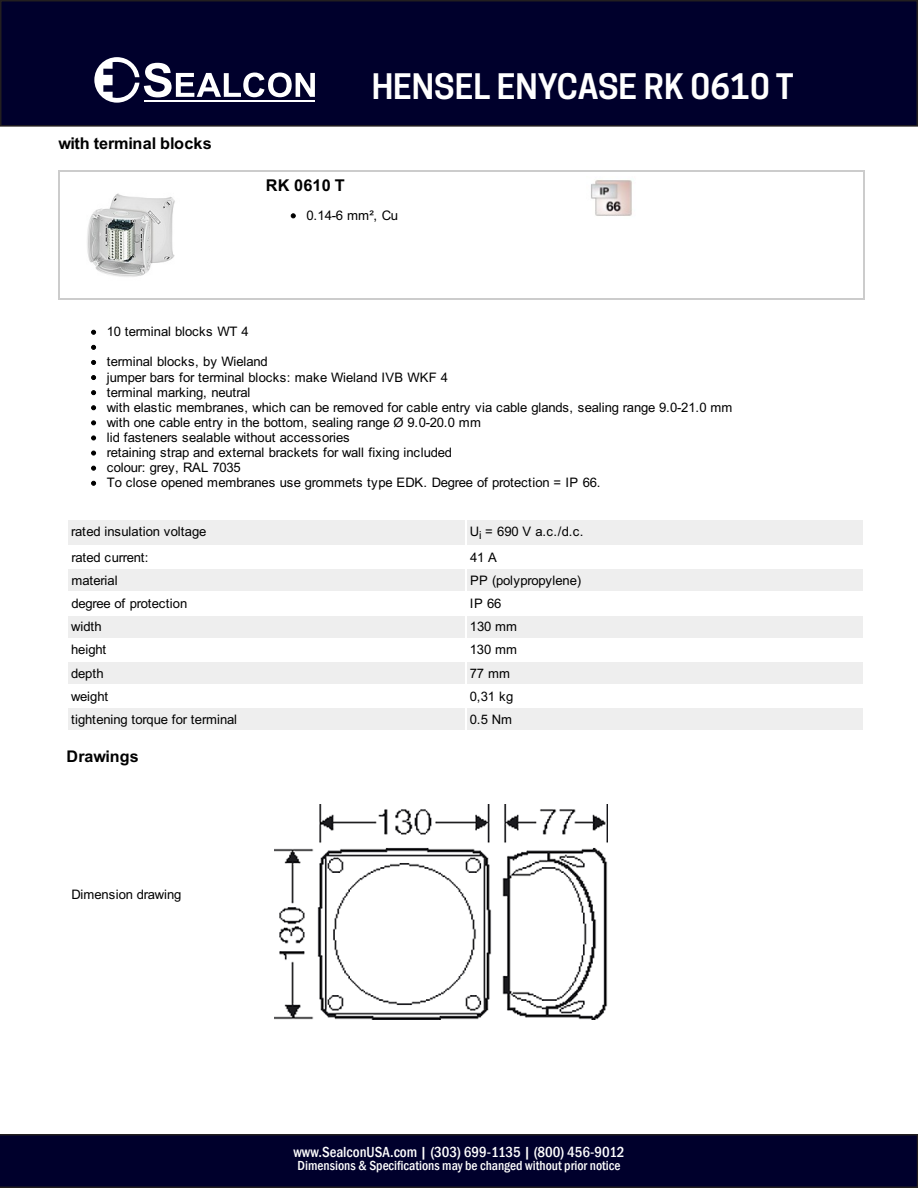
<style>
.page{position:relative;width:918px;height:1188px;background:#fff}
.page>*{position:absolute;margin:0;border:0;box-sizing:border-box;transform-origin:0 0}
.t1{font:italic 600 33px "Cooper Hewitt";color:#fff}
.t2{font:700 16.2px "Arial";letter-spacing:-.015em;color:#000}
.t3{font:700 16.2px "Arial";letter-spacing:.005em;color:#000}
.t4{font:700 16.05px "Arial";letter-spacing:.005em;color:#000}
.t5{font:500 condensed 15px "Franklin Gothic";color:#fff}
.t6{font:500 condensed 13.5px "Franklin Gothic";color:#fff}
.t7{font:13.2px "Arial";letter-spacing:-.005em;color:#000}
.t8{font:13.05px/15.1px "Arial";letter-spacing:-.02em;color:#000}
.s1{color:#00002c}
</style>
<div class="page">
<div style="left:68px;top:521px;width:397px;height:24px;background:#eee"></div>
<div style="left:467px;top:521px;width:396px;height:24px;background:#eee"></div>
<div style="left:68px;top:570px;width:397px;height:21px;background:#eee"></div>
<div style="left:467px;top:570px;width:396px;height:21px;background:#eee"></div>
<div style="left:68px;top:616px;width:397px;height:21px;background:#eee"></div>
<div style="left:467px;top:616px;width:396px;height:21px;background:#eee"></div>
<div style="left:68px;top:662px;width:397px;height:22px;background:#eee"></div>
<div style="left:467px;top:662px;width:396px;height:22px;background:#eee"></div>
<div style="left:68px;top:709px;width:397px;height:21px;background:#eee"></div>
<div style="left:467px;top:709px;width:396px;height:21px;background:#eee"></div>
<svg style="left:91px;top:330px;width:5px;height:5px"></svg>
<svg style="left:91px;top:345px;width:5px;height:5px"></svg>
<svg style="left:91px;top:360px;width:5px;height:5px"></svg>
<svg style="left:91px;top:375px;width:5px;height:5px"></svg>
<svg style="left:91px;top:390px;width:5px;height:5px"></svg>
<svg style="left:91px;top:405px;width:5px;height:5px"></svg>
<svg style="left:91px;top:420px;width:5px;height:5px"></svg>
<svg style="left:91px;top:435px;width:5px;height:5px"></svg>
<svg style="left:91px;top:451px;width:5px;height:5px"></svg>
<svg style="left:91px;top:466px;width:5px;height:5px"></svg>
<svg style="left:91px;top:481px;width:5px;height:5px"></svg>
<img style="left:275px;top:804px;width:332px;height:216px">
<hr style="left:58px;top:170px;width:807px;height:1px;background:#ccc">
<hr style="left:58px;top:298px;width:807px;height:1px;background:#ccc">
<hr style="left:58px;top:170px;width:1px;height:129px;background:#ccc">
<hr style="left:864px;top:170px;width:1px;height:129px;background:#ccc">
<img style="left:87px;top:193px;width:88px;height:84px">
<svg style="left:291px;top:213px;width:5px;height:5px"></svg>
<img style="left:591px;top:180px;width:41px;height:36px">
<svg style="left:0;top:1134px;width:918px;height:54px;background:#01012b"></svg>
<div style="left:1px;top:1px;width:916px;height:125px;background:#00002c"></div>
<div style="left:0;top:0;width:918px;height:127px;border:2px solid #231f20"></div>
<svg style="left:94px;top:57px;width:221px;height:46px"></svg>
<p class="t2" style="left:58px;top:137px;width:155px">with terminal blocks</p>
<p class="t1" style="left:372px;top:67px;width:424px">HENSEL ENYCASE RK 0610 T</p>
<p class="t3" style="left:266px;top:180px;width:81px">RK 0610 T</p>
<p class="t7" style="left:306px;top:210px;width:93px">0.14-6 mm², Cu</p>
<p class="t8" style="left:107px;top:325px;width:144px">10 terminal blocks WT 4</p>
<p class="t8" style="left:107px;top:355px;width:627px">terminal blocks, by Wieland<br>jumper bars for terminal blocks: make Wieland IVB WKF 4<br>terminal marking, neutral<br>with elastic membranes, which can be removed for cable entry via cable glands, sealing range 9.0-21.0 mm with one cable entry in the bottom, sealing range Ø 9.0-20.0 mm<br>lid fasteners sealable without accessories<br>retaining strap and external brackets for wall fixing included<br>colour: grey, RAL 7035<br>To close opened membranes use grommets type EDK. Degree of protection = IP 66.</p>
<p class="t8" style="left:71px;top:525px;width:137px">rated insulation voltage</p>
<p class="t8" style="left:470px;top:525px;width:115px">U<sub>i</sub> = 690 V a.c./d.c.</p>
<p class="t8" style="left:71px;top:551px;width:79px">rated current:</p>
<p class="t8" style="left:470px;top:551px;width:28px">41 A</p>
<p class="t8" style="left:71px;top:574px;width:48px">material</p>
<p class="t8" style="left:470px;top:574px;width:113px">PP (polypropylene)</p>
<p class="t8" style="left:71px;top:597px;width:117px">degree of protection</p>
<p class="t8" style="left:470px;top:597px;width:33px">IP 66</p>
<p class="t8" style="left:71px;top:620px;width:32px">width</p>
<p class="t8" style="left:470px;top:620px;width:49px">130 mm</p>
<p class="t8" style="left:71px;top:643px;width:36px">height</p>
<p class="t8" style="left:470px;top:643px;width:49px">130 mm</p>
<p class="t8" style="left:71px;top:667px;width:34px">depth</p>
<p class="t8" style="left:470px;top:667px;width:42px">77 mm</p>
<p class="t8" style="left:71px;top:690px;width:38px">weight</p>
<p class="t8" style="left:470px;top:690px;width:45px">0,31 kg</p>
<p class="t8" style="left:71px;top:713px;width:167px">tightening torque for terminal</p>
<p class="t8" style="left:470px;top:713px;width:44px">0.5 Nm</p>
<p class="t4" style="left:66px;top:750px;width:74px">Drawings</p>
<p class="t8" style="left:71px;top:888px;width:111px">Dimension drawing</p>
<p class="t5" style="left:294px;top:1142px;width:333px">www.SealconUSA.com | <span class="s1">(303) 699-1135</span> | (800) 456-9012</p>
<p class="t6" style="left:298px;top:1157px;width:324px">Dimensions &amp; Specifications may be changed without prior notice</p>
</div>
